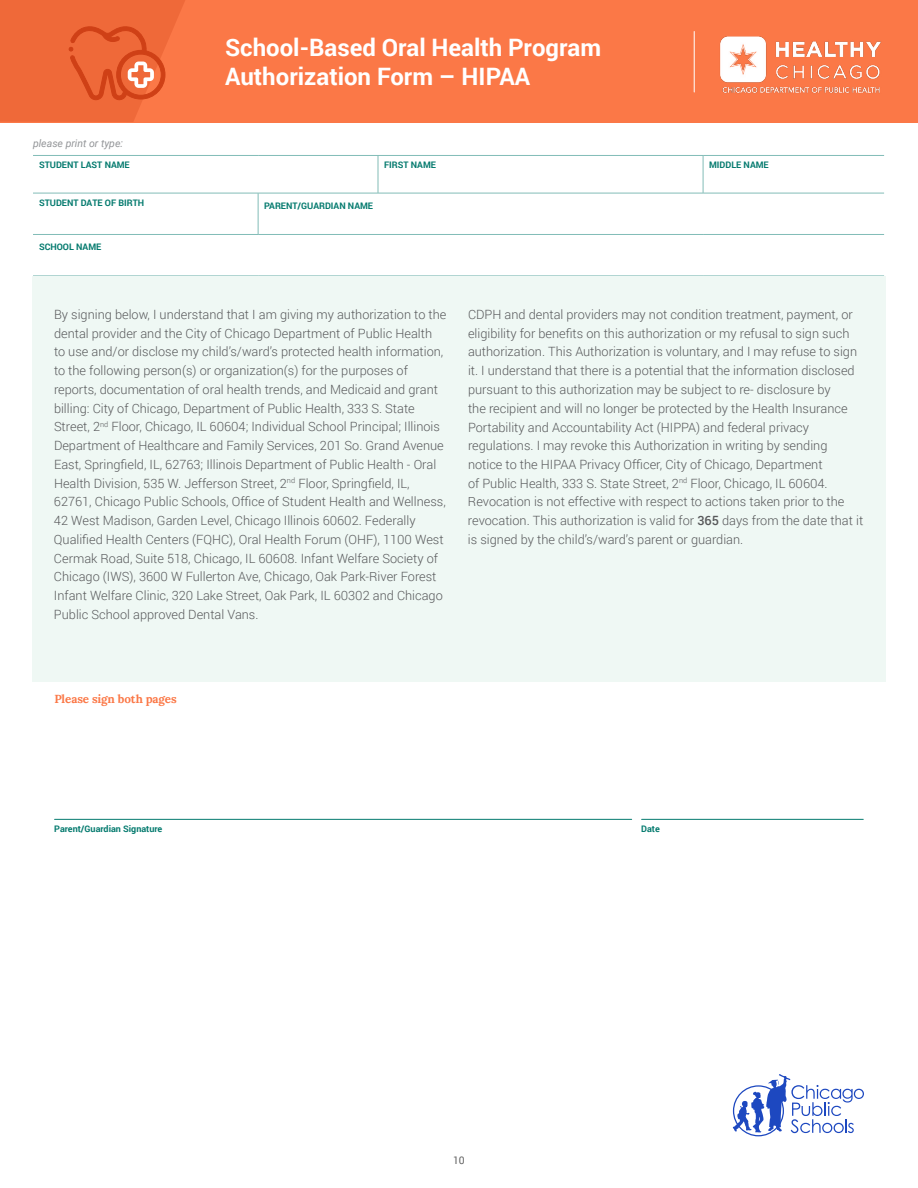
<style>
.page{position:relative;width:918px;height:1188px;background:#fff}
.page>*{position:absolute;margin:0;border:0;box-sizing:border-box;transform-origin:0 0}
.t1{font:700 24px/28.8px "Roboto";color:#fff}
.t2{font:300 12.75px/18.8px "Roboto";color:#58595b}
.t3{font:700 11.7px "Lora";letter-spacing:-.01em;color:#fb7847}
.t4{font:italic 10.5px "Roboto";color:#939598}
.t5{font:10.5px "Roboto";color:#636363}
.t6{font:700 9px "Roboto";color:#047a6e}
.s1{font-weight:500}
</style>
<div class="page">
<div style="left:0;top:0;width:918px;height:122px;background:#fb7847"></div>
<hr style="left:694px;top:31px;width:1px;height:61px;background:#fff">
<svg style="left:0;top:0;width:185px;height:122px"></svg>
<svg style="left:33px;top:156px;width:851px;height:120px"></svg>
<hr style="left:33px;top:155px;width:225px;height:1px;background:#82bcb7">
<hr style="left:258px;top:155px;width:120px;height:1px;background:#82bcb7">
<hr style="left:378px;top:156px;width:1px;height:37px;background:#82bcb7">
<hr style="left:378px;top:155px;width:325px;height:1px;background:#82bcb7">
<hr style="left:703px;top:156px;width:1px;height:37px;background:#82bcb7">
<hr style="left:703px;top:155px;width:181px;height:1px;background:#82bcb7">
<hr style="left:33px;top:193px;width:225px;height:1px;background:#82bcb7">
<hr style="left:258px;top:193px;width:1px;height:41px;background:#82bcb7">
<hr style="left:258px;top:193px;width:120px;height:1px;background:#82bcb7">
<hr style="left:378px;top:193px;width:325px;height:1px;background:#82bcb7">
<hr style="left:703px;top:193px;width:181px;height:1px;background:#82bcb7">
<hr style="left:33px;top:234px;width:225px;height:1px;background:#82bcb7">
<hr style="left:258px;top:234px;width:120px;height:1px;background:#82bcb7">
<hr style="left:378px;top:234px;width:325px;height:1px;background:#82bcb7">
<hr style="left:703px;top:234px;width:181px;height:1px;background:#82bcb7">
<img style="left:693px;top:33px;width:188px;height:60px">
<svg style="left:733px;top:1074px;width:131px;height:62px"></svg>
<div style="left:32px;top:276px;width:854px;height:406px;background:#eff8f4"></div>
<hr style="left:55px;top:819px;width:577px;height:1px;background:#047a6e">
<hr style="left:642px;top:819px;width:221px;height:1px;background:#047a6e">
<p class="t4" style="left:33px;top:136px;width:91px">please print or type:</p>
<h1 class="t1" style="left:225px;top:32px;width:378px">School-Based Oral Health Program<br>Authorization Form – HIPAA</h1>
<p class="t6" style="left:39px;top:159px;width:92px">STUDENT LAST NAME</p>
<p class="t6" style="left:384px;top:159px;width:54px">FIRST NAME</p>
<p class="t6" style="left:709px;top:159px;width:61px">MIDDLE NAME</p>
<p class="t6" style="left:39px;top:196px;width:107px">STUDENT DATE OF BIRTH</p>
<p class="t6" style="left:264px;top:199px;width:110px">PARENT/GUARDIAN NAME</p>
<p class="t6" style="left:39px;top:240px;width:64px">SCHOOL NAME</p>
<p class="t2" style="left:54px;top:305px;width:394px">By signing below, I understand that I am giving my authorization to the dental provider and the City of Chicago Department of Public Health to use and/or disclose my child’s/ward’s protected health information, to the following person(s) or organization(s) for the purposes of reports, documentation of oral health trends, and Medicaid and grant billing: City of Chicago, Department of Public Health, 333 S. State Street, 2<sup>nd</sup> Floor, Chicago, IL 60604; Individual School Principal; Illinois Department of Healthcare and Family Services, 201 So. Grand Avenue East, Springfield, IL, 62763; Illinois Department of Public Health - Oral Health Division, 535 W. Jefferson Street, 2<sup>nd</sup> Floor, Springfield, IL, 62761, Chicago Public Schools, Office of Student Health and Wellness, 42 West Madison, Garden Level, Chicago Illinois 60602. Federally Qualified Health Centers (FQHC), Oral Health Forum (OHF), 1100 West Cermak Road, Suite 518, Chicago, IL 60608. Infant Welfare Society of Chicago (IWS), 3600 W Fullerton Ave, Chicago, Oak Park-River Forest Infant Welfare Clinic, 320 Lake Street, Oak Park, IL 60302 and Chicago Public School approved Dental Vans.</p>
<p class="t2" style="left:468px;top:305px;width:397px">CDPH and dental providers may not condition treatment, payment, or eligibility for benefits on this authorization or my refusal to sign such authorization. This Authorization is voluntary, and I may refuse to sign it. I understand that there is a potential that the information disclosed pursuant to this authorization may be subject to re- disclosure by<br>the recipient and will no longer be protected by the Health Insurance Portability and Accountability Act (HIPPA) and federal privacy regulations. I may revoke this Authorization in writing by sending notice to the HIPAA Privacy Officer, City of Chicago, Department<br>of Public Health, 333 S. State Street, 2<sup>nd</sup> Floor, Chicago, IL 60604.<br>Revocation is not effective with respect to actions taken prior to the revocation. This authorization is valid for <span class="s1">365</span> days from the date that it is signed by the child’s/ward’s parent or guardian.</p>
<p class="t3" style="left:54px;top:691px;width:124px">Please sign both pages</p>
<p class="t6" style="left:54px;top:822px;width:110px">Parent/Guardian Signature</p>
<p class="t6" style="left:641px;top:822px;width:20px">Date</p>
<p class="t5" style="left:453px;top:1153px;width:13px">10</p>
</div>
